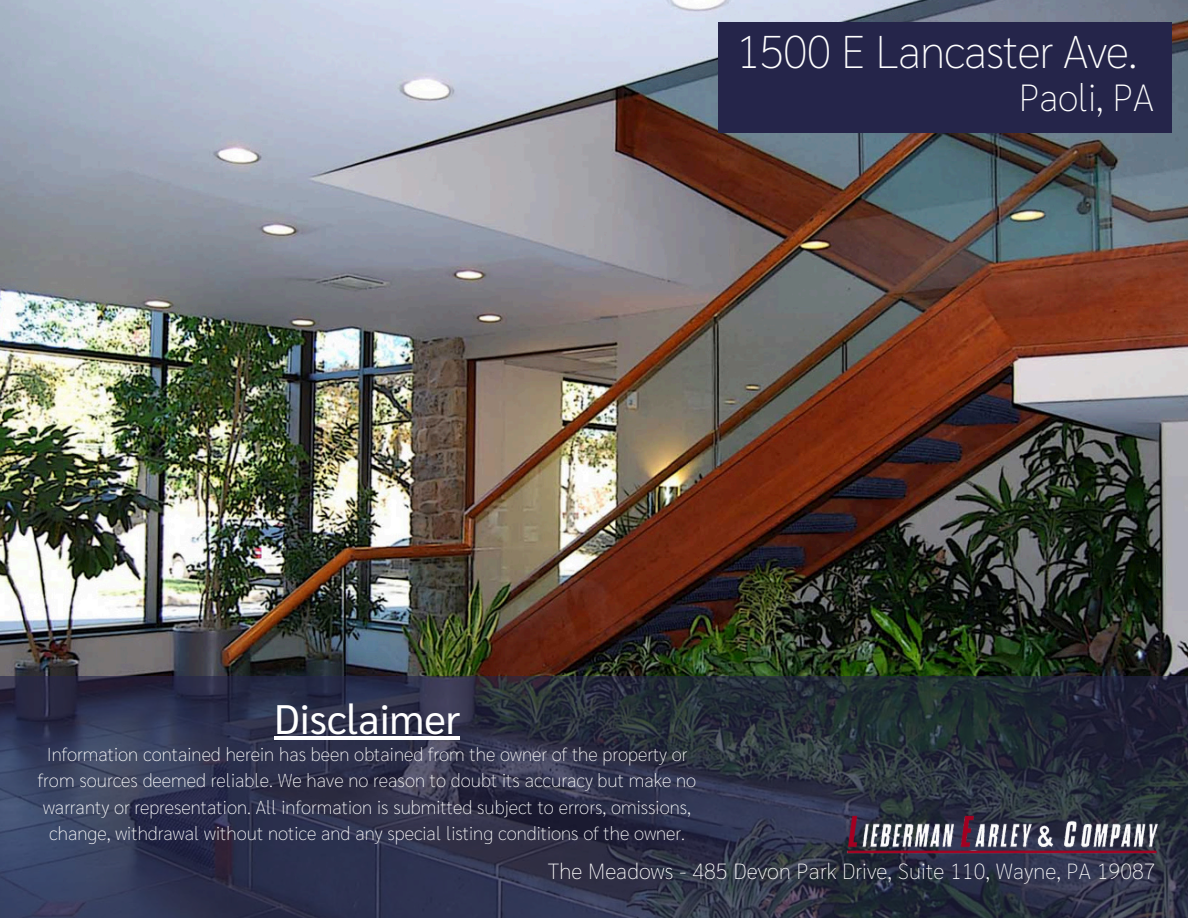
<style>
.page{position:relative;width:1188px;height:918px;background:#fff}
.page>*{position:absolute;margin:0;border:0;box-sizing:border-box;transform-origin:0 0}
.t1{font:100 45.9px "Sarabun";letter-spacing:-.02em;color:#fff}
.t2{font:41.25px "Sarabun";color:#fff}
.t3{font:100 37.8px "Sarabun";letter-spacing:-.01em;color:#fff}
.t4{font:100 21.9px "Sarabun";letter-spacing:.005em;color:#fff}
.t5{font:100 18.75px/26.2px "Sarabun";color:#fff;text-align:center}
</style>
<div class="page">
<img style="left:0;top:0;width:1188px;height:676px">
<svg style="left:0;top:676px;width:1188px;height:242px;background:#2c3146"></svg>
<div style="left:719px;top:23px;width:453px;height:110px;background:#25254a"></div>
<hr style="left:274px;top:737px;width:186px;height:3px;background:#fff">
<img style="left:846px;top:804px;width:314px;height:54px">
<h1 class="t1" style="left:736px;top:19px;width:403px">1500 E Lancaster Ave.</h1>
<h2 class="t3" style="left:1019px;top:71px;width:136px">Paoli, PA</h2>
<p class="t2" style="left:274px;top:690px;width:187px">Disclaimer</p>
<h2 class="t5" style="left:38px;top:740px;width:660px">Information contained herein has been obtained from the owner of the property or from sources deemed reliable. We have no reason to doubt its accuracy but make no warranty or representation. All information is submitted subject to errors, omissions, change, withdrawal without notice and any special listing conditions of the owner.</h2>
<p class="t4" style="left:548px;top:855px;width:609px">The Meadows - 485 Devon Park Drive, Suite 110, Wayne, PA 19087</p>
</div>
